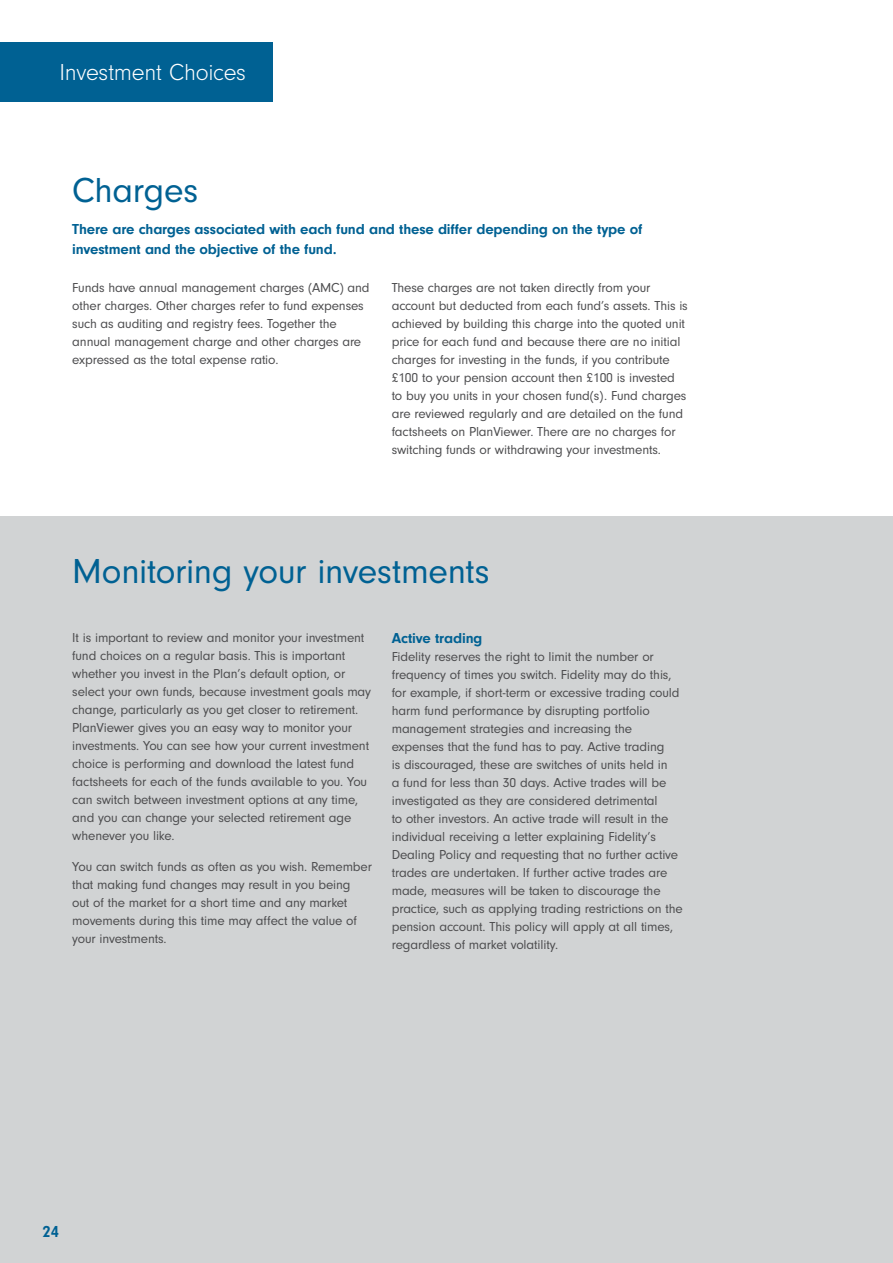
<style>
.page{position:relative;width:893px;height:1263px;background:#fff}
.page>*{position:absolute;margin:0;border:0;box-sizing:border-box;transform-origin:0 0}
.t1{font:36px "Neuzeit Gro";letter-spacing:-.01em;color:#006193}
.t2{font:300 24px "Neuzeit Gro";letter-spacing:-.01em;color:#fff}
.t3{font:700 16.5px "Neuzeit Gro";color:#006193}
.t4{font:700 15px/19.5px "Neuzeit Gro";letter-spacing:-.01em;color:#006193}
.t5{font:13.5px/18px "Neuzeit Gro";letter-spacing:-.01em;color:#4d4d4f}
</style>
<div class="page">
<div style="left:0;top:517px;width:893px;height:746px;background:#d1d3d4"></div>
<div style="left:0;top:43px;width:272px;height:59px;background:#006193"></div>
<h2 class="t2" style="left:60px;top:60px;width:188px">Investment Choices</h2>
<h1 class="t1" style="left:72px;top:171px;width:127px">Charges</h1>
<p class="t4" style="left:72px;top:220px;width:572px">There are charges associated with each fund and these differ depending on the type of investment and the objective of the fund.</p>
<p class="t5" style="left:72px;top:279px;width:299px">Funds have annual management charges (AMC) and other charges. Other charges refer to fund expenses such as auditing and registry fees. Together the annual management charge and other charges are expressed as the total expense ratio.</p>
<p class="t5" style="left:392px;top:279px;width:298px">These charges are not taken directly from your account but deducted from each fund’s assets. This is achieved by building this charge into the quoted unit price for each fund and because there are no initial charges for investing in the funds, if you contribute £100 to your pension account then £100 is invested to buy you units in your chosen fund(s). Fund charges are reviewed regularly and are detailed on the fund factsheets on PlanViewer. There are no charges for switching funds or withdrawing your investments.</p>
<h1 class="t1" style="left:72px;top:552px;width:419px">Monitoring your investments</h1>
<p class="t5" style="left:72px;top:629px;width:300px">It is important to review and monitor your investment fund choices on a regular basis. This is important whether you invest in the Plan’s default option, or select your own funds, because investment goals may change, particularly as you get closer to retirement.<br>PlanViewer gives you an easy way to monitor your investments. You can see how your current investment choice is performing and download the latest fund factsheets for each of the funds available to you. You can switch between investment options at any time, and you can change your selected retirement age whenever you like.</p>
<p class="t5" style="left:72px;top:857px;width:301px">You can switch funds as often as you wish. Remember that making fund changes may result in you being<br>out of the market for a short time and any market movements during this time may affect the value of your investments.</p>
<p class="t4" style="left:392px;top:628px;width:92px">Active trading</p>
<p class="t5" style="left:392px;top:648px;width:293px">Fidelity reserves the right to limit the number or frequency of times you switch. Fidelity may do this, for example, if short-term or excessive trading could harm fund performance by disrupting portfolio management strategies and increasing the expenses that the fund has to pay. Active trading<br>is discouraged, these are switches of units held in<br>a fund for less than 30 days. Active trades will be investigated as they are considered detrimental<br>to other investors. An active trade will result in the individual receiving a letter explaining Fidelity’s Dealing Policy and requesting that no further active trades are undertaken. If further active trades are made, measures will be taken to discourage the practice, such as applying trading restrictions on the pension account. This policy will apply at all times, regardless of market volatility.</p>
<p class="t3" style="left:43px;top:1222px;width:18px">24</p>
</div>
